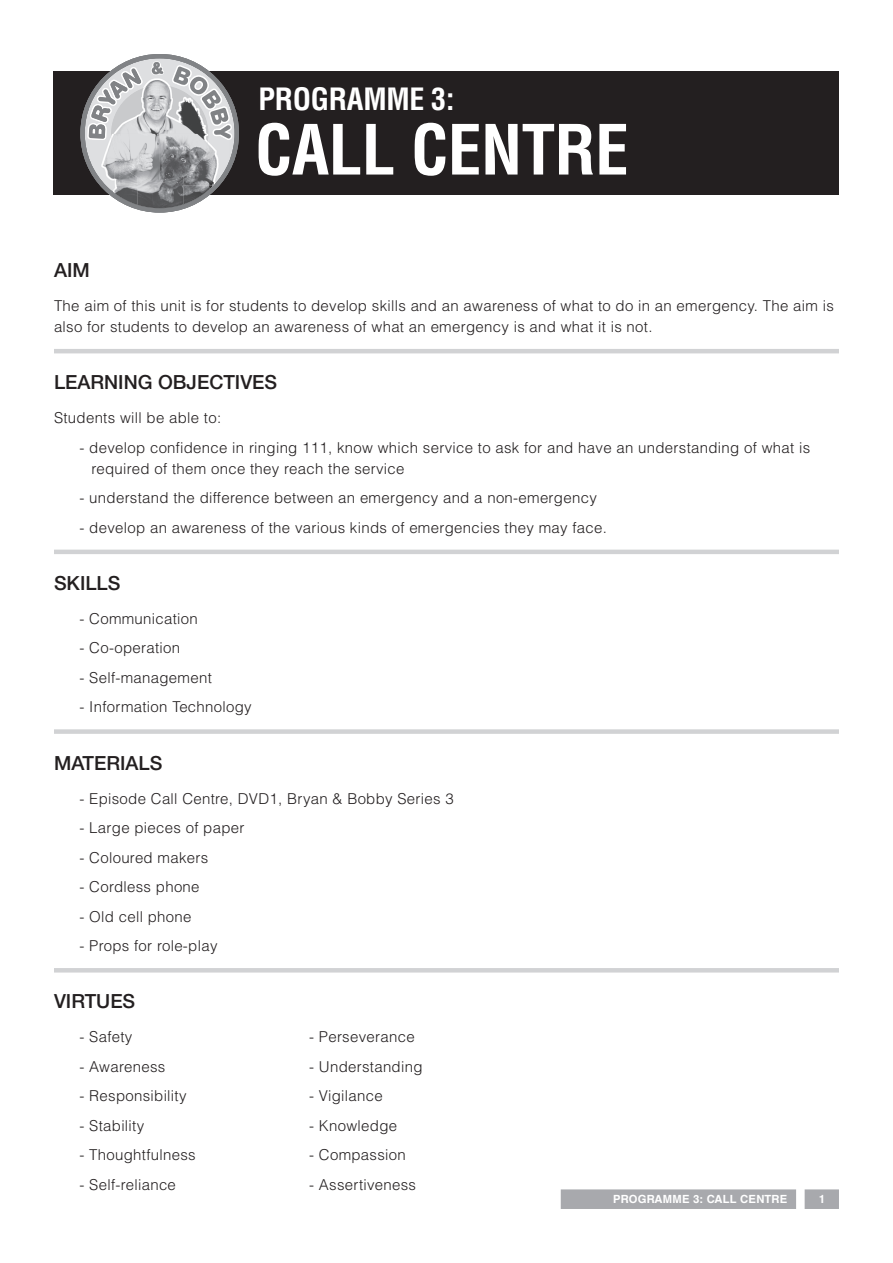
<style>
.page{position:relative;width:893px;height:1263px;background:#fff}
.page>*{position:absolute;margin:0;border:0;box-sizing:border-box;transform-origin:0 0}
.t1{font:700 condensed 67.5px "Helvetica";letter-spacing:-.01em;color:#fff}
.t2{font:700 condensed 30px "Helvetica";letter-spacing:-.01em;color:#fff}
.t3{font:500 19.5px "Helvetica Neue";color:#231f20}
.t4{font:300 15px/21px "Helvetica";letter-spacing:.02em;color:#231f20}
.t5{font:700 11.25px "Helvetica CE";letter-spacing:.02em;color:#fff}
</style>
<div class="page">
<div style="left:54px;top:72px;width:785px;height:123px;background:#231f20"></div>
<svg style="left:80px;top:54px;width:159px;height:159px"></svg>
<img style="left:151px;top:61px;width:13px;height:14px">
<svg style="left:805px;top:1189px;width:34px;height:20px"></svg>
<hr style="left:54px;top:349px;width:785px;height:4px;background:#d1d2d4">
<hr style="left:54px;top:550px;width:785px;height:4px;background:#d1d2d4">
<div style="left:54px;top:729px;width:785px;height:5px;background:#d1d2d4"></div>
<hr style="left:54px;top:968px;width:785px;height:4px;background:#d1d2d4">
<div style="left:561px;top:1189px;width:235px;height:20px;background:#a8a9ad"></div>
<h2 class="t2" style="left:258px;top:81px;width:197px">PROGRAMME 3:</h2>
<h1 class="t1" style="left:255px;top:109px;width:375px">CALL CENTRE</h1>
<h3 class="t3" style="left:54px;top:259px;width:37px">AIM</h3>
<p class="t4" style="left:54px;top:295px;width:781px">The aim of this unit is for students to develop skills and an awareness of what to do in an emergency. The aim is also for students to develop an awareness of what an emergency is and what it is not.</p>
<h3 class="t3" style="left:54px;top:371px;width:225px">LEARNING OBJECTIVES</h3>
<p class="t4" style="left:54px;top:407px;width:169px">Students will be able to:</p>
<p class="t4" style="left:92px;top:436px;width:720px;text-indent:-12px">- develop confidence in ringing 111, know which service to ask for and have an understanding of what is required of them once they reach the service</p>
<p class="t4" style="left:80px;top:487px;width:519px">- understand the difference between an emergency and a non-emergency</p>
<p class="t4" style="left:80px;top:516px;width:529px">- develop an awareness of the various kinds of emergencies they may face.</p>
<h3 class="t3" style="left:54px;top:571px;width:68px">SKILLS</h3>
<p class="t4" style="left:80px;top:607px;width:120px">- Communication</p>
<p class="t4" style="left:80px;top:637px;width:102px">- Co-operation</p>
<p class="t4" style="left:80px;top:666px;width:134px">- Self-management</p>
<p class="t4" style="left:80px;top:696px;width:174px">- Information Technology</p>
<h3 class="t3" style="left:54px;top:751px;width:110px">MATERIALS</h3>
<p class="t4" style="left:80px;top:787px;width:376px">- Episode Call Centre, DVD1, Bryan &amp; Bobby Series 3</p>
<p class="t4" style="left:80px;top:817px;width:166px">- Large pieces of paper</p>
<p class="t4" style="left:80px;top:846px;width:130px">- Coloured makers</p>
<p class="t4" style="left:80px;top:876px;width:122px">- Cordless phone</p>
<p class="t4" style="left:80px;top:905px;width:114px">- Old cell phone</p>
<p class="t4" style="left:80px;top:935px;width:139px">- Props for role-play</p>
<h3 class="t3" style="left:54px;top:990px;width:83px">VIRTUES</h3>
<p class="t4" style="left:80px;top:1026px;width:54px">- Safety</p>
<p class="t4" style="left:309px;top:1026px;width:107px">- Perseverance</p>
<p class="t4" style="left:80px;top:1055px;width:87px">- Awareness</p>
<p class="t4" style="left:309px;top:1055px;width:115px">- Understanding</p>
<p class="t4" style="left:80px;top:1085px;width:109px">- Responsibility</p>
<p class="t4" style="left:309px;top:1085px;width:75px">- Vigilance</p>
<p class="t4" style="left:80px;top:1114px;width:66px">- Stability</p>
<p class="t4" style="left:309px;top:1114px;width:90px">- Knowledge</p>
<p class="t4" style="left:80px;top:1144px;width:118px">- Thoughtfulness</p>
<p class="t4" style="left:309px;top:1144px;width:98px">- Compassion</p>
<p class="t4" style="left:80px;top:1173px;width:98px">- Self-reliance</p>
<p class="t4" style="left:309px;top:1173px;width:108px">- Assertiveness</p>
<p class="t5" style="left:613px;top:1192px;width:167px">PROGRAMME 3: CALL CENTRE</p>
<p class="t5" style="left:819px;top:1192px;width:8px">1</p>
</div>
